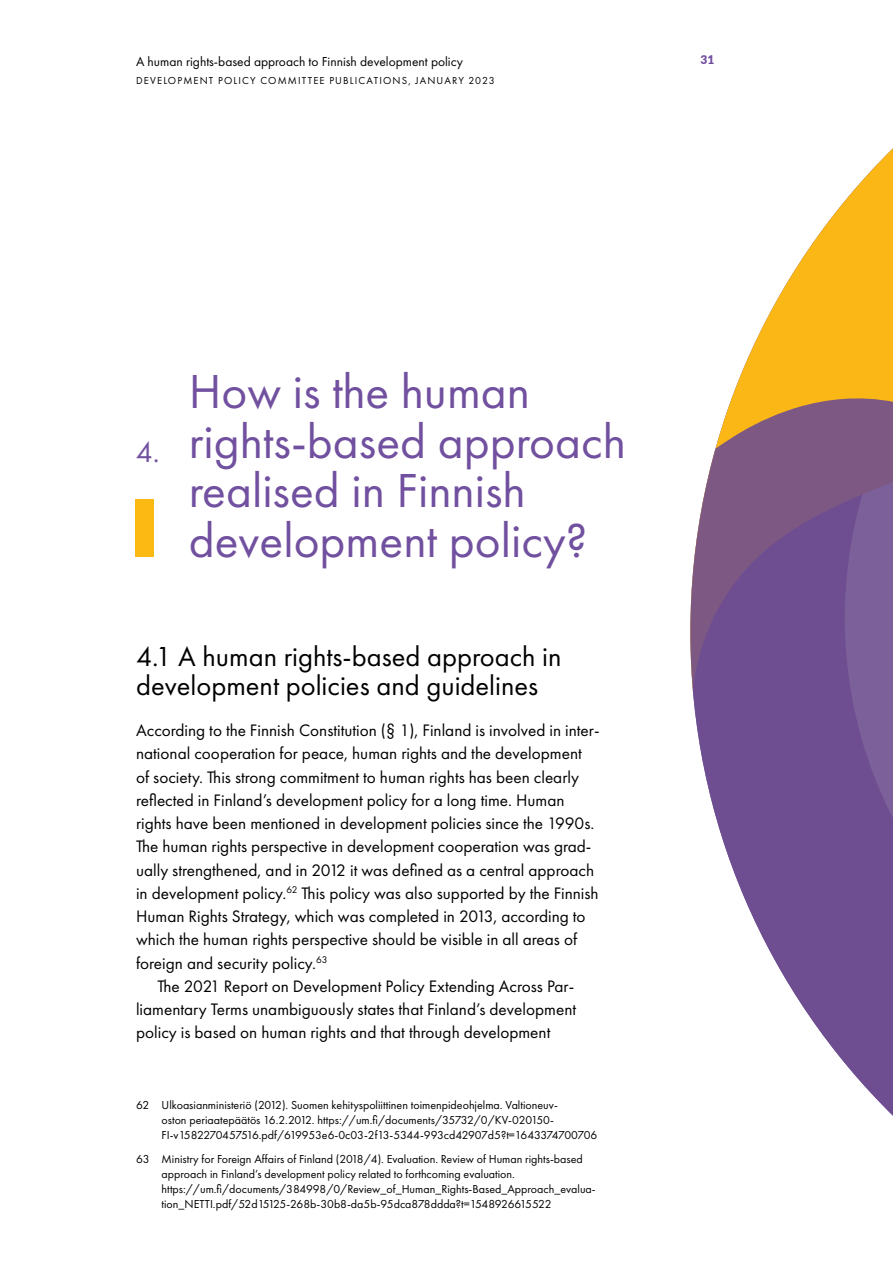
<style>
.page{position:relative;width:893px;height:1263px;background:#fff}
.page>*{position:absolute;margin:0;border:0;box-sizing:border-box;transform-origin:0 0}
.t1{font:49.5px/49.5px "Futura PT";color:#71509f}
.Paragraph_Style_2{font:30px "Futura PT";color:#71509f}
.t2{font:28.5px/28.5px "Futura PT";color:#000}
.Leipis_EKA_KPL{font:17.25px/23.2px "Futura PT";color:#000}
.Leipis_sisennetty_P{font:17.25px/23.2px "Futura PT";color:#000;text-align:justify}
.t3{font:13.5px "Futura PT";color:#000}
.Alaviitteet{font:12px/15px "Futura PT";color:#000}
.t4{font:900 12px "Lato";color:#71509f}
.t5{font:10.5px "Futura PT";letter-spacing:.11em;color:#000}
</style>
<div class="page">
<div style="left:136px;top:499px;width:18px;height:58px;background:#fdb913"></div>
<svg style="left:732px;top:148px;width:161px;height:250px;fill:#fbb715"></svg>
<svg style="left:690px;top:398px;width:203px;height:718px;fill:#705190"></svg>
<p class="t3" style="left:136px;top:53px;width:328px">A human rights-based approach to Finnish development policy</p>
<p class="t4" style="left:700px;top:51px;width:15px">31</p>
<p class="t5" style="left:136px;top:74px;width:360px">DEVELOPMENT POLICY COMMITTEE PUBLICATIONS, JANUARY 2023</p>
<p class="Paragraph_Style_2" style="left:136px;top:434px;width:25px">4.</p>
<h2 class="t1" style="left:189px;top:367px;width:439px">How is the human rights-based approach realised in Finnish development policy?</h2>
<h3 class="t2" style="left:136px;top:642px;width:427px">4.1 A human rights-based approach in development policies and guidelines</h3>
<p class="Leipis_EKA_KPL" style="left:136px;top:719px;width:465px">According to the Finnish Constitution (§ 1), Finland is involved in inter&shy;national cooperation for peace, human rights and the development<br>of society. This strong commitment to human rights has been clearly reflected in Finland’s development policy for a long time. Human rights have been mentioned in development policies since the 1990s.<br>The human rights perspective in development cooperation was grad&shy;ually strengthened, and in 2012 it was defined as a central approach in development policy.<sup>62</sup> This policy was also supported by the Finnish Human Rights Strategy, which was completed in 2013, according to which the human rights perspective should be visible in all areas of foreign and security policy.<sup>63</sup></p>
<p class="Leipis_sisennetty_P" style="left:136px;top:974px;width:442px;text-indent:21px">The 2021 Report on Development Policy Extending Across Par&shy;liamentary Terms unambiguously states that Finland’s development policy is based on human rights and that through development</p>
<p class="Alaviitteet" style="left:162px;top:1097px;width:437px;text-indent:-26px">62 Ulkoasianministeriö (2012). Suomen kehityspoliittinen toimenpideohjelma. Valtioneuv-<br>oston periaatepäätös 16.2.2012. https://um.fi/documents/35732/0/KV-020150-<br>FI-v1582270457516.pdf/619953e6-0c03-2f13-5344-993cd42907d5?t=1643374700706</p>
<p class="Alaviitteet" style="left:162px;top:1151px;width:436px;text-indent:-26px">63 Ministry for Foreign Affairs of Finland (2018/4). Evaluation. Review of Human rights-based approach in Finland’s development policy related to forthcoming evaluation. https://um.fi/documents/384998/0/Review_of_Human_Rights-Based_Approach_evalua&shy;tion_NETTI.pdf/52d15125-268b-30b8-da5b-95dca878ddda?t=1548926615522</p>
</div>
